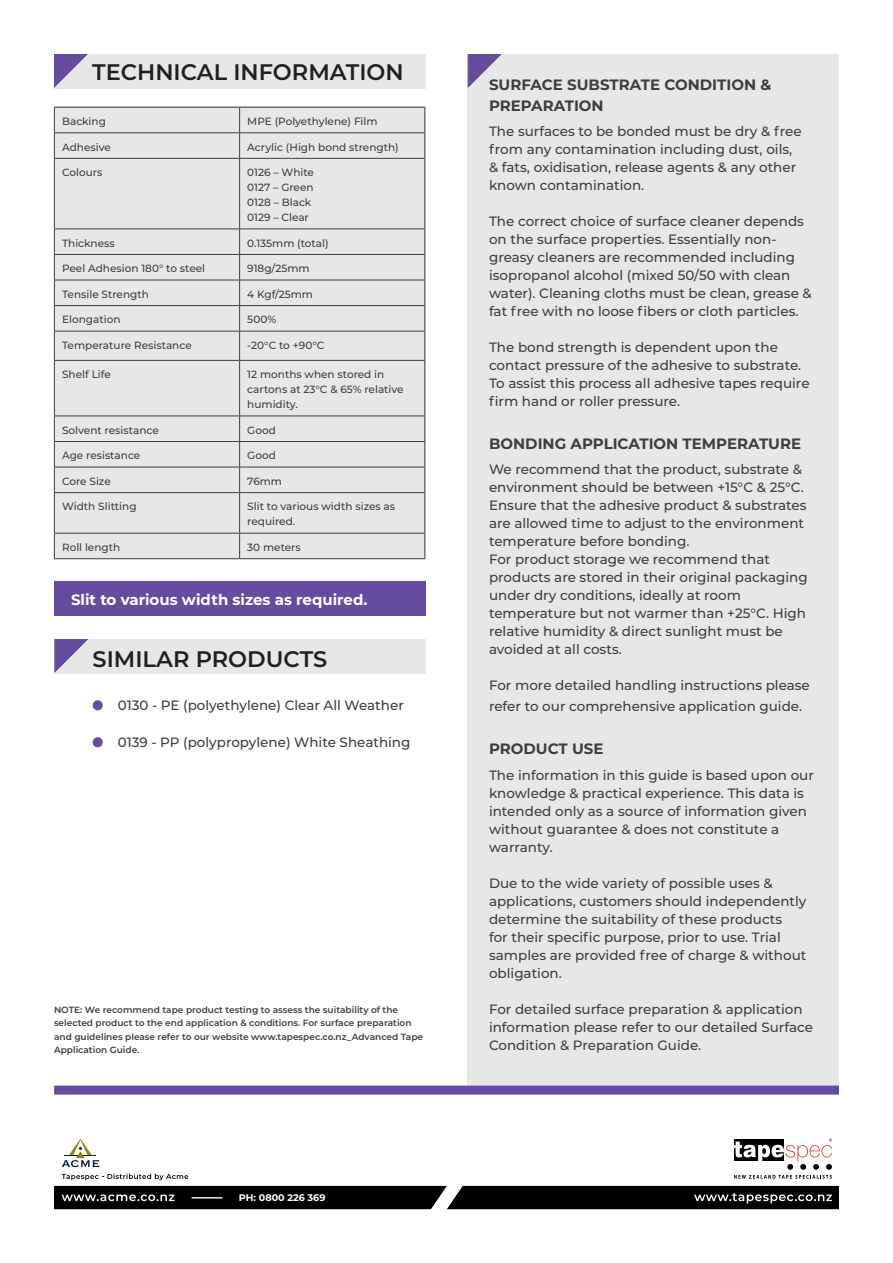
<style>
.page{position:relative;width:893px;height:1263px;background:#fff}
.page>*{position:absolute;margin:0;border:0;box-sizing:border-box;transform-origin:0 0}
.t1{font:600 22.5px "Montserrat";color:#231f20}
.t2{font:700 15px "Montserrat";color:#3e3e3f}
.t3{font:700 15px "Montserrat";color:#fff}
.t4{font:500 13.5px/18px "Montserrat";color:#3e3e3f}
.t5{font:500 10.5px/15px "Montserrat";color:#3e3e3f}
.t6{font:700 9.6px "Montserrat";color:#fff}
.t7{font:600 9px/13.5px "Montserrat";color:#3e3e3f}
</style>
<div class="page">
<div style="left:54px;top:54px;width:371px;height:34px;background:#e6e7e9"></div>
<svg style="left:54px;top:54px;width:34px;height:34px"></svg>
<div style="left:55px;top:108px;width:369px;height:450px;background:#e6e7e9"></div>
<hr style="left:54px;top:107px;width:186px;height:1px;background:#3e3e3f">
<hr style="left:240px;top:107px;width:185px;height:1px;background:#3e3e3f">
<hr style="left:54px;top:132px;width:186px;height:1px;background:#3e3e3f">
<svg style="left:54px;top:108px;width:1px;height:50px"></svg>
<hr style="left:240px;top:132px;width:185px;height:1px;background:#3e3e3f">
<svg style="left:239px;top:108px;width:1px;height:50px"></svg>
<svg style="left:424px;top:108px;width:1px;height:50px"></svg>
<hr style="left:54px;top:158px;width:186px;height:1px;background:#3e3e3f">
<hr style="left:54px;top:159px;width:1px;height:69px;background:#3e3e3f">
<hr style="left:240px;top:158px;width:185px;height:1px;background:#3e3e3f">
<hr style="left:239px;top:159px;width:1px;height:69px;background:#3e3e3f">
<hr style="left:424px;top:159px;width:1px;height:69px;background:#3e3e3f">
<hr style="left:54px;top:228px;width:186px;height:1px;background:#3e3e3f">
<hr style="left:240px;top:228px;width:185px;height:1px;background:#3e3e3f">
<hr style="left:54px;top:254px;width:186px;height:1px;background:#3e3e3f">
<hr style="left:240px;top:254px;width:185px;height:1px;background:#3e3e3f">
<hr style="left:54px;top:280px;width:186px;height:1px;background:#3e3e3f">
<hr style="left:240px;top:280px;width:185px;height:1px;background:#3e3e3f">
<hr style="left:54px;top:305px;width:186px;height:1px;background:#3e3e3f">
<hr style="left:240px;top:305px;width:185px;height:1px;background:#3e3e3f">
<hr style="left:54px;top:331px;width:186px;height:1px;background:#3e3e3f">
<svg style="left:54px;top:229px;width:1px;height:131px"></svg>
<hr style="left:240px;top:331px;width:185px;height:1px;background:#3e3e3f">
<svg style="left:239px;top:229px;width:1px;height:131px"></svg>
<svg style="left:424px;top:229px;width:1px;height:131px"></svg>
<hr style="left:54px;top:360px;width:186px;height:1px;background:#3e3e3f">
<hr style="left:54px;top:361px;width:1px;height:55px;background:#3e3e3f">
<hr style="left:240px;top:360px;width:185px;height:1px;background:#3e3e3f">
<hr style="left:239px;top:361px;width:1px;height:55px;background:#3e3e3f">
<hr style="left:424px;top:361px;width:1px;height:55px;background:#3e3e3f">
<hr style="left:54px;top:416px;width:186px;height:1px;background:#3e3e3f">
<hr style="left:240px;top:416px;width:185px;height:1px;background:#3e3e3f">
<hr style="left:54px;top:441px;width:186px;height:1px;background:#3e3e3f">
<hr style="left:240px;top:441px;width:185px;height:1px;background:#3e3e3f">
<hr style="left:54px;top:467px;width:186px;height:1px;background:#3e3e3f">
<svg style="left:54px;top:416px;width:1px;height:76px"></svg>
<hr style="left:240px;top:467px;width:185px;height:1px;background:#3e3e3f">
<svg style="left:239px;top:416px;width:1px;height:76px"></svg>
<svg style="left:424px;top:416px;width:1px;height:76px"></svg>
<hr style="left:54px;top:492px;width:186px;height:1px;background:#3e3e3f">
<hr style="left:54px;top:493px;width:1px;height:40px;background:#3e3e3f">
<hr style="left:240px;top:492px;width:185px;height:1px;background:#3e3e3f">
<hr style="left:239px;top:493px;width:1px;height:40px;background:#3e3e3f">
<hr style="left:424px;top:493px;width:1px;height:40px;background:#3e3e3f">
<hr style="left:54px;top:533px;width:186px;height:1px;background:#3e3e3f">
<svg style="left:54px;top:533px;width:1px;height:25px"></svg>
<hr style="left:240px;top:533px;width:185px;height:1px;background:#3e3e3f">
<svg style="left:239px;top:533px;width:1px;height:25px"></svg>
<svg style="left:424px;top:533px;width:1px;height:25px"></svg>
<hr style="left:54px;top:558px;width:186px;height:1px;background:#3e3e3f">
<hr style="left:240px;top:558px;width:185px;height:1px;background:#3e3e3f">
<div style="left:468px;top:54px;width:371px;height:1037px;background:#e6e7e9"></div>
<svg style="left:468px;top:54px;width:34px;height:34px"></svg>
<div style="left:54px;top:581px;width:371px;height:35px;background:#654c9f"></div>
<div style="left:54px;top:639px;width:372px;height:34px;background:#e6e7e9"></div>
<svg style="left:54px;top:639px;width:34px;height:34px"></svg>
<div style="left:93px;top:700px;width:10px;height:10px;background:#654c9f;border-radius:50%"></div>
<div style="left:93px;top:737px;width:10px;height:10px;background:#654c9f;border-radius:50%"></div>
<div style="left:54px;top:1085px;width:785px;height:9px;background:#654c9f"></div>
<svg style="left:54px;top:1186px;width:785px;height:23px;background:#0e0e0f"></svg>
<svg style="left:62px;top:1173px;width:126px;height:7px"></svg>
<svg style="left:62px;top:1139px;width:37px;height:28px"></svg>
<hr style="left:192px;top:1197px;width:30px;height:1px;background:#e6e7e9">
<svg style="left:734px;top:1139px;width:98px;height:40px"></svg>
<p class="t1" style="left:92px;top:56px;width:313px">TECHNICAL INFORMATION</p>
<p class="t5" style="left:62px;top:113px;width:45px">Backing</p>
<p class="t5" style="left:247px;top:113px;width:132px">MPE (Polyethylene) Film</p>
<p class="t5" style="left:62px;top:139px;width:50px">Adhesive</p>
<p class="t5" style="left:247px;top:139px;width:153px">Acrylic (High bond strength)</p>
<p class="t5" style="left:62px;top:165px;width:42px">Colours</p>
<p class="t5" style="left:247px;top:165px;width:68px">0126 – White</p>
<p class="t5" style="left:247px;top:180px;width:68px">0127 – Green</p>
<p class="t5" style="left:247px;top:195px;width:66px">0128 – Black</p>
<p class="t5" style="left:247px;top:210px;width:63px">0129 – Clear</p>
<p class="t5" style="left:62px;top:235px;width:54px">Thickness</p>
<p class="t5" style="left:247px;top:235px;width:83px">0.135mm (total)</p>
<p class="t5" style="left:62px;top:261px;width:145px">Peel Adhesion 180° to steel</p>
<p class="t5" style="left:247px;top:261px;width:64px">918g/25mm</p>
<p class="t5" style="left:62px;top:286px;width:88px">Tensile Strength</p>
<p class="t5" style="left:247px;top:286px;width:67px">4 Kgf/25mm</p>
<p class="t5" style="left:62px;top:312px;width:60px">Elongation</p>
<p class="t5" style="left:247px;top:312px;width:30px">500%</p>
<p class="t5" style="left:62px;top:337px;width:131px">Temperature Resistance</p>
<p class="t5" style="left:247px;top:337px;width:79px">-20°C to +90°C</p>
<p class="t5" style="left:62px;top:367px;width:50px">Shelf Life</p>
<p class="t5" style="left:247px;top:367px;width:158px">12 months when stored in cartons at 23°C &amp; 65% relative humidity.</p>
<p class="t5" style="left:62px;top:422px;width:98px">Solvent resistance</p>
<p class="t5" style="left:247px;top:422px;width:30px">Good</p>
<p class="t5" style="left:62px;top:448px;width:80px">Age resistance</p>
<p class="t5" style="left:247px;top:448px;width:30px">Good</p>
<p class="t5" style="left:62px;top:473px;width:50px">Core Size</p>
<p class="t5" style="left:247px;top:473px;width:36px">76mm</p>
<p class="t5" style="left:62px;top:499px;width:76px">Width Slitting</p>
<p class="t5" style="left:247px;top:499px;width:149px">Slit to various width sizes as required.</p>
<p class="t5" style="left:62px;top:539px;width:60px">Roll length</p>
<p class="t5" style="left:247px;top:539px;width:55px">30 meters</p>
<p class="t3" style="left:71px;top:588px;width:298px">Slit to various width sizes as required.</p>
<p class="t1" style="left:93px;top:643px;width:236px">SIMILAR PRODUCTS</p>
<p class="t4" style="left:118px;top:696px;width:288px">0130 - PE (polyethylene) Clear All Weather</p>
<p class="t4" style="left:118px;top:733px;width:294px">0139 - PP (polypropylene) White Sheathing</p>
<p class="t7" style="left:54px;top:1002px;width:371px">NOTE: We recommend tape product testing to assess the suitability of the selected product to the end application &amp; conditions. For surface preparation and guidelines please refer to our website www.tapespec.co.nz_Advanced Tape Application Guide.</p>
<p class="t6" style="left:239px;top:1191px;width:88px">PH: 0800 226 369</p>
<p class="t2" style="left:489px;top:74px;width:284px">SURFACE SUBSTRATE CONDITION &amp;</p>
<p class="t2" style="left:489px;top:95px;width:116px">PREPARATION</p>
<p class="t4" style="left:489px;top:122px;width:314px">The surfaces to be bonded must be dry &amp; free from any contamination including dust, oils, &amp; fats, oxidisation, release agents &amp; any other known contamination.</p>
<p class="t4" style="left:489px;top:212px;width:324px">The correct choice of surface cleaner depends on the surface properties. Essentially non&shy;greasy cleaners are recommended including isopropanol alcohol (mixed 50/50 with clean water). Cleaning cloths must be clean, grease &amp; fat free with no loose fibers or cloth particles.</p>
<p class="t4" style="left:489px;top:338px;width:322px">The bond strength is dependent upon the contact pressure of the adhesive to substrate.<br>To assist this process all adhesive tapes require firm hand or roller pressure.</p>
<p class="t2" style="left:489px;top:433px;width:314px">BONDING APPLICATION TEMPERATURE</p>
<p class="t4" style="left:489px;top:460px;width:315px">We recommend that the product, substrate &amp;</p>
<p class="t4" style="left:489px;top:478px;width:316px">environment should be between +15°C &amp; 25°C.</p>
<p class="t4" style="left:489px;top:496px;width:319px">Ensure that the adhesive product &amp; substrates are allowed time to adjust to the environment</p>
<p class="t4" style="left:489px;top:532px;width:202px">temperature before bonding.</p>
<p class="t4" style="left:489px;top:550px;width:320px">For product storage we recommend that products are stored in their original packaging under dry conditions, ideally at room temperature but not warmer than +25°C. High relative humidity &amp; direct sunlight must be avoided at all costs.</p>
<p class="t4" style="left:489px;top:675px;width:322px;line-height:21px">For more detailed handling instructions please refer to our comprehensive application guide.</p>
<p class="t2" style="left:489px;top:738px;width:116px">PRODUCT USE</p>
<p class="t4" style="left:489px;top:765px;width:326px">The information in this guide is based upon our knowledge &amp; practical experience. This data is intended only as a source of information given without guarantee &amp; does not constitute a warranty.</p>
<p class="t4" style="left:489px;top:873px;width:319px">Due to the wide variety of possible uses &amp; applications, customers should independently determine the suitability of these products<br>for their specific purpose, prior to use. Trial samples are provided free of charge &amp; without obligation.</p>
<p class="t4" style="left:489px;top:999px;width:326px">For detailed surface preparation &amp; application information please refer to our detailed Surface</p>
<p class="t4" style="left:489px;top:1035px;width:214px">Condition &amp; Preparation Guide.</p>
</div>
